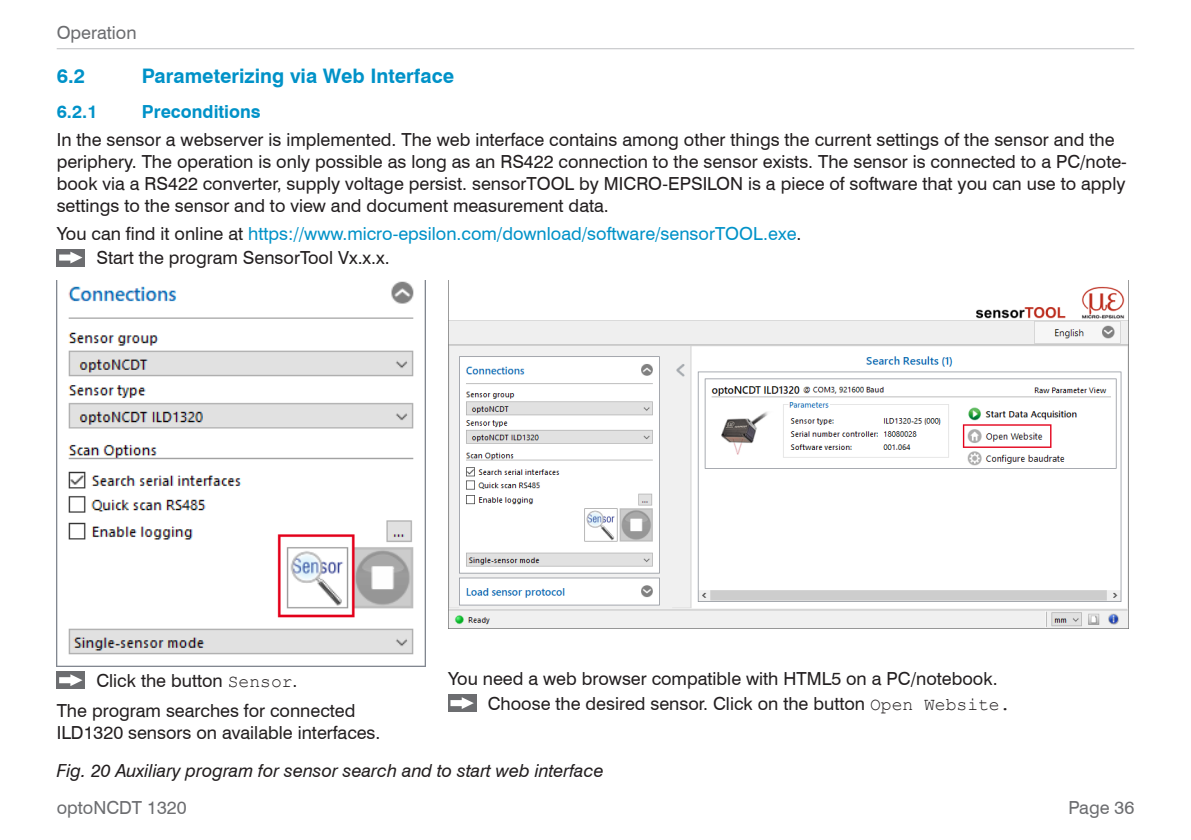
<style>
.page{position:relative;width:1191px;height:840px;background:#fff}
.page>*{position:absolute;margin:0;border:0;box-sizing:border-box;transform-origin:0 0}
.t1{font:700 20px "Swiss 721 BT";color:#0092c8}
.Fließtext{font:18px/22px "Swiss 721 BT";color:#231f20}
.Handlungsaufforderung{font:18px "Swiss 721 BT";color:#231f20}
.Fließtext-2{font:18px "Swiss 721 BT";color:#0092c8}
.t2{font:italic 18px "Swiss 721 BT";color:#231f20}
.t3{font:18px "Swiss 721 BT";color:#6c6d70}
.t4{font:700 18px "Swiss 721 BT";color:#0092c8}
.s1{color:#231f20}
.s2{font-family:"Courier New"}
</style>
<div class="page">
<hr style="left:57px;top:48px;width:1077px;height:1px;background:#bebfc2">
<div style="left:57px;top:249px;width:28px;height:17px;background:#6c6d70"></div>
<svg style="left:59px;top:251px;width:23px;height:12px"></svg>
<img style="left:57px;top:280px;width:368px;height:385px">
<img style="left:448px;top:280px;width:680px;height:348px">
<div style="left:57px;top:671px;width:28px;height:17px;background:#6c6d70"></div>
<svg style="left:59px;top:674px;width:23px;height:11px"></svg>
<div style="left:448px;top:694px;width:28px;height:17px;background:#6c6d70"></div>
<svg style="left:450px;top:697px;width:24px;height:11px"></svg>
<p class="t3" style="left:57px;top:22px;width:81px">Operation</p>
<p class="t1" style="left:57px;top:64px;width:30px">6.2</p>
<p class="t1" style="left:142px;top:64px;width:314px">Parameterizing via Web Interface</p>
<p class="t4" style="left:57px;top:101px;width:42px">6.2.1</p>
<p class="t4" style="left:142px;top:101px;width:120px">Preconditions</p>
<p class="Fließtext" style="left:57px;top:128px;width:1071px">In the sensor a webserver is implemented. The web interface contains among other things the current settings of the sensor and the periphery. The operation is only possible as long as an RS422 connection to the sensor exists. The sensor is connected to a PC/note&shy;book via a RS422 converter, supply voltage persist. sensorTOOL by MICRO-EPSILON is a piece of software that you can use to apply settings to the sensor and to view and document measurement data.</p>
<p class="Fließtext-2" style="left:57px;top:222px;width:746px"><span class="s1">You can find it online at</span> https://www.micro-epsilon.com/download/software/sensorTOOL.exe<span class="s1">.</span></p>
<p class="Handlungsaufforderung" style="left:96px;top:247px;width:295px">Start the program SensorTool Vx.x.x.</p>
<p class="Handlungsaufforderung" style="left:96px;top:669px;width:203px">Click the button <span class="s2">Sensor</span>.</p>
<p class="Fließtext" style="left:57px;top:698px;width:325px">The program searches for connected<br>ILD1320 sensors on available interfaces.</p>
<p class="Fließtext" style="left:448px;top:667px;width:551px">You need a web browser compatible with HTML5 on a PC/notebook.</p>
<p class="Handlungsaufforderung" style="left:488px;top:692px;width:524px">Choose the desired sensor. Click on the button <span class="s2">Open Website.</span></p>
<p class="t2" style="left:57px;top:758px;width:548px">Fig. 20 Auxiliary program for sensor search and to start web interface</p>
<p class="t3" style="left:57px;top:796px;width:131px">optoNCDT 1320</p>
<p class="t3" style="left:1068px;top:796px;width:67px">Page 36</p>
</div>
